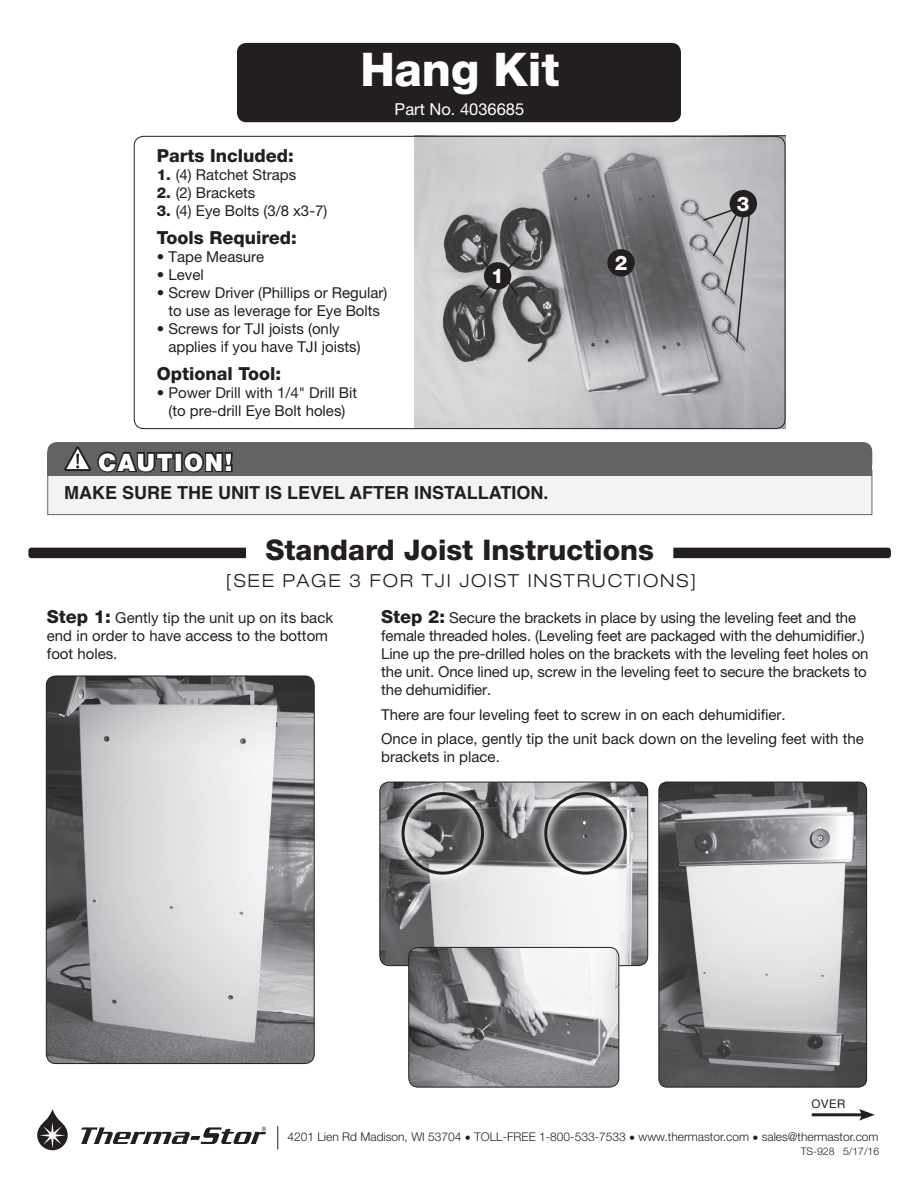
<style>
.page{position:relative;width:918px;height:1188px;background:#fff}
.page>*{position:absolute;margin:0;border:0;box-sizing:border-box;transform-origin:0 0}
.t1{font:800 46.5px "Helvetica Neue";letter-spacing:-.005em;color:#fff}
.t2{font:800 28.5px "Helvetica Neue";color:#231f20}
.WARNING_CAUTION{font:900 24px "Helvetica Neue";letter-spacing:.07em;color:#fff}
.t3{font:800 20.1px "Helvetica Neue";color:#fff}
.t4{font:800 18px "Helvetica Neue";color:#231f20}
.t5{font:700 18px "Helvetica";color:#231f20}
.t6{font:300 expanded 18px "Helvetica Neue";letter-spacing:.1em;color:#231f20}
.t7{font:16.5px "Helvetica Neue";color:#fff}
.t8{font:15px/18px "Helvetica Neue";color:#231f20}
.t9{font:300 12px "Helvetica Neue";color:#231f20}
.t10{font:12px "Helvetica Neue";color:#231f20}
.IMPORTANT__WARNING{font:300 10.5px "Helvetica Neue";letter-spacing:-.005em;color:#231f20}
.s1{font-weight:800}
.s2{font-weight:800;font-size:18px}
</style>
<div class="page">
<div style="left:237px;top:43px;width:444px;height:79px;background:#231f20;border-radius:9px"></div>
<img style="left:414px;top:136px;width:371px;height:293px">
<div style="left:484px;top:262px;width:27px;height:28px;background:#231f20;border-radius:50%"></div>
<div style="left:607px;top:249px;width:28px;height:28px;background:#231f20;border-radius:50%"></div>
<div style="left:730px;top:190px;width:27px;height:27px;background:#231f20;border-radius:50%"></div>
<div style="left:47px;top:470px;width:825px;height:45px;background:#f2f3f4;border:1px solid #636366"></div>
<div style="left:47px;top:442px;width:825px;height:30px;background:#636366;border-radius:9px"></div>
<div style="left:47px;top:452px;width:825px;height:24px;background:#636366"></div>
<svg style="left:63px;top:442px;width:112px;height:31px"></svg>
<div style="left:174px;top:452px;width:9px;height:20px;border:3px solid #231f20"></div>
<svg style="left:182px;top:451px;width:51px;height:22px"></svg>
<svg style="left:81px;top:1127px;width:185px;height:17px"></svg>
<svg style="left:37px;top:1109px;width:31px;height:41px"></svg>
<svg style="left:277px;top:1126px;width:1px;height:23px"></svg>
<hr style="left:812px;top:1113px;width:52px;height:3px;background:#231f20">
<svg style="left:859px;top:1109px;width:16px;height:12px"></svg>
<img style="left:46px;top:676px;width:267px;height:388px">
<div style="left:46px;top:676px;width:269px;height:388px;border:1px solid #231f20;border-radius:9px"></div>
<svg style="left:475px;top:253px;width:16px;height:17px"></svg>
<svg style="left:505px;top:254px;width:18px;height:18px"></svg>
<svg style="left:478px;top:282px;width:15px;height:18px"></svg>
<svg style="left:505px;top:278px;width:14px;height:19px"></svg>
<svg style="left:702px;top:208px;width:49px;height:136px;background:#abacae"></svg>
<img style="left:660px;top:782px;width:207px;height:304px">
<div style="left:658px;top:782px;width:209px;height:306px;border:1px solid #231f20;border-radius:8px"></div>
<img style="left:381px;top:782px;width:267px;height:184px">
<img style="left:409px;top:947px;width:210px;height:139px">
<div style="left:408px;top:947px;width:211px;height:141px;border:1px solid #231f20;border-radius:9px"></div>
<svg style="left:391px;top:782px;width:104px;height:103px;background:#878889"></svg>
<div style="left:402px;top:792px;width:82px;height:83px;border:3px solid #231f20;border-radius:50%"></div>
<svg style="left:534px;top:782px;width:104px;height:103px"></svg>
<div style="left:544px;top:792px;width:83px;height:83px;border:3px solid #231f20;border-radius:50%"></div>
<div style="left:28px;top:548px;width:863px;height:10px;background:#231f20;border-radius:3px"></div>
<div style="left:246px;top:521px;width:427px;height:55px;background:#fff"></div>
<p class="t1" style="left:360px;top:42px;width:201px">Hang Kit</p>
<p class="t7" style="left:395px;top:99px;width:131px">Part No. 4036685</p>
<p class="t4" style="left:157px;top:144px;width:139px">Parts Included:</p>
<p class="t8" style="left:157px;top:165px;width:141px"><span class="s1">1.</span> (4) Ratchet Straps</p>
<p class="t8" style="left:157px;top:183px;width:100px"><span class="s1">2.</span> (2) Brackets</p>
<p class="t8" style="left:157px;top:201px;width:172px"><span class="s1">3.</span> (4) Eye Bolts (3/8 x3-7)</p>
<p class="t4" style="left:157px;top:227px;width:142px">Tools Required:</p>
<p class="t8" style="left:157px;top:247px;width:109px">• Tape Measure</p>
<p class="t8" style="left:157px;top:265px;width:48px">• Level</p>
<p class="t8" style="left:157px;top:283px;width:232px;text-align:center">• Screw Driver (Phillips or Regular) to use as leverage for Eye Bolts</p>
<p class="t8" style="left:168px;top:319px;width:194px;text-indent:-12px">• Screws for TJI joists (only applies if you have TJI joists)</p>
<p class="t4" style="left:157px;top:363px;width:126px">Optional Tool:</p>
<p class="t8" style="left:157px;top:384px;width:202px;text-align:center">• Power Drill with 1/4" Drill Bit (to pre-drill Eye Bolt holes)</p>
<p class="t3" style="left:491px;top:264px;width:14px">1</p>
<p class="WARNING_CAUTION" style="left:98px;top:448px;width:136px">CAUTION!</p>
<p class="t5" style="left:64px;top:478px;width:486px">MAKE SURE THE UNIT IS LEVEL AFTER INSTALLATION.</p>
<p class="t3" style="left:615px;top:251px;width:14px">2</p>
<p class="t2" style="left:265px;top:533px;width:390px">Standard Joist Instructions</p>
<p class="t6" style="left:226px;top:570px;width:472px">[SEE PAGE 3 FOR TJI JOIST INSTRUCTIONS]</p>
<p class="t3" style="left:737px;top:192px;width:14px">3</p>
<p class="t8" style="left:47px;top:608px;width:288px"><span class="s2">Step 1:</span> Gently tip the unit up on its back end in order to have access to the bottom foot holes.</p>
<p class="t8" style="left:381px;top:608px;width:489px"><span class="s2">Step 2:</span> Secure the brackets in place by using the leveling feet and the female threaded holes. (Leveling feet are packaged with the dehumidifier.)<br>Line up the pre-drilled holes on the brackets with the leveling feet holes on the unit. Once lined up, screw in the leveling feet to secure the brackets to the dehumidifier.</p>
<p class="t8" style="left:381px;top:705px;width:406px">There are four leveling feet to screw in on each dehumidifier.</p>
<p class="t8" style="left:381px;top:730px;width:484px">Once in place, gently tip the unit back down on the leveling feet with the brackets in place.</p>
<p class="t10" style="left:811px;top:1097px;width:35px">OVER</p>
<p class="t9" style="left:288px;top:1130px;width:593px">4201 Lien Rd Madison, WI 53704 • TOLL-FREE 1-800-533-7533 • www.thermastor.com • sales@thermastor.com</p>
<p class="IMPORTANT__WARNING" style="left:801px;top:1145px;width:80px">TS-928 5/17/16</p>
</div>
